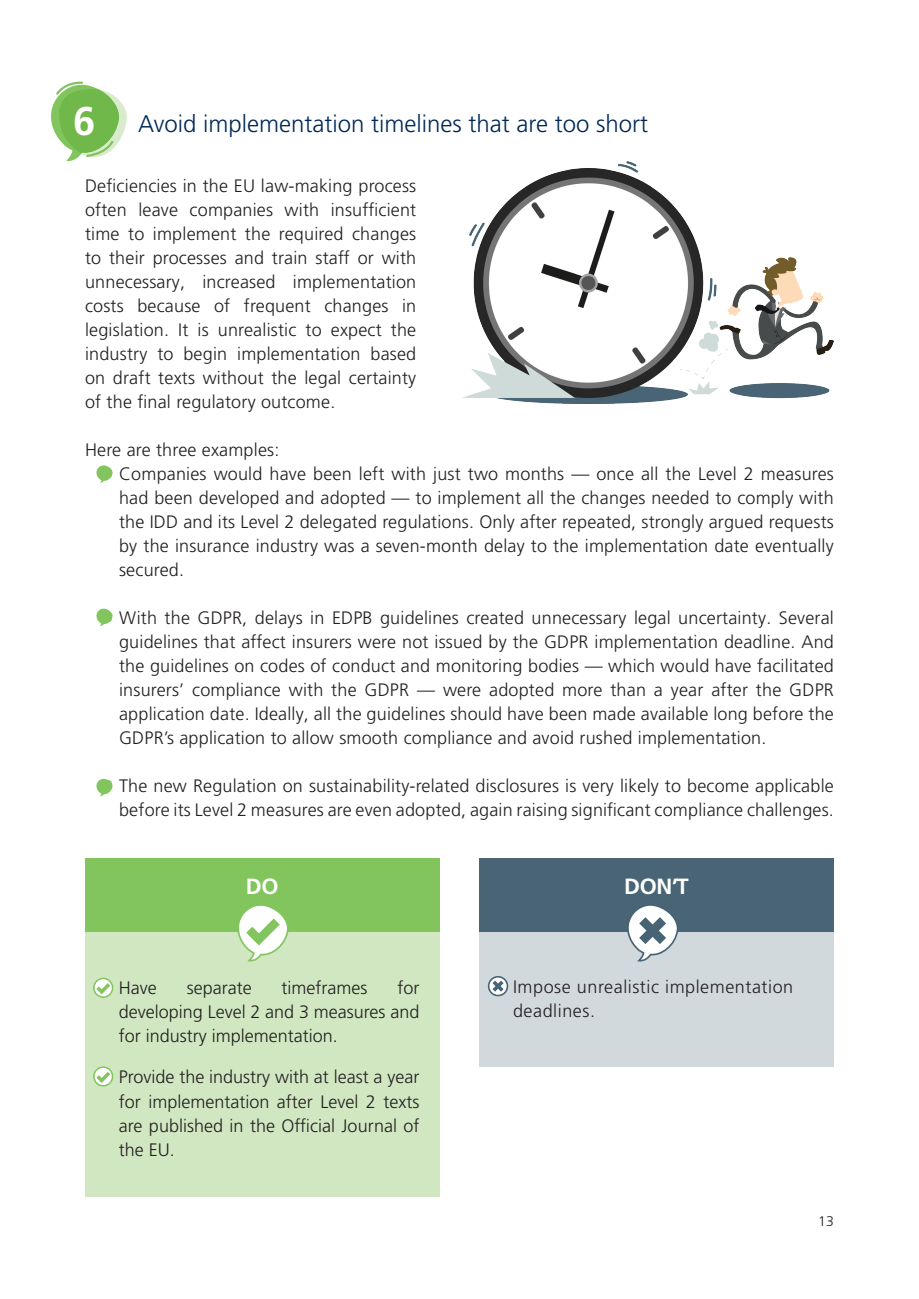
<style>
.page{position:relative;width:919px;height:1299px;background:#fff}
.page>*{position:absolute;margin:0;border:0;box-sizing:border-box;transform-origin:0 0}
.t1{font:700 40px "Frutiger LT Pro";color:#fff}
.t2{font:300 24px "Frutiger LT Pro";color:#002957}
.t3{font:700 22px "Frutiger LT Pro";color:#fff}
.t4{font:300 18px/24px "Frutiger LT Pro";letter-spacing:.01em;color:#231f20;text-align:justify}
.t5{font:300 18px/24px "Frutiger LT Pro";letter-spacing:.03em;color:#231f20}
.t6{font:300 14px "Frutiger LT Pro";color:#231f20}
.s1{color:#82c55c}
</style>
<div class="page">
<svg style="left:51px;top:81px;width:76px;height:81px"></svg>
<svg style="left:96px;top:465px;width:16px;height:18px"></svg>
<svg style="left:96px;top:608px;width:16px;height:18px"></svg>
<svg style="left:96px;top:778px;width:16px;height:18px"></svg>
<div style="left:85px;top:926px;width:354px;height:271px;background:#d1e7c2"></div>
<div style="left:85px;top:858px;width:354px;height:73px;background:#82c55c"></div>
<div style="left:479px;top:927px;width:354px;height:139px;background:#d2d9dd"></div>
<div style="left:479px;top:858px;width:354px;height:73px;background:#496575"></div>
<svg style="left:93px;top:977px;width:21px;height:20px"></svg>
<svg style="left:93px;top:1066px;width:21px;height:20px"></svg>
<svg style="left:235px;top:905px;width:55px;height:57px"></svg>
<svg style="left:624px;top:905px;width:55px;height:57px"></svg>
<svg style="left:487px;top:976px;width:22px;height:20px"></svg>
<img style="left:462px;top:161px;width:371px;height:242px">
<h1 class="t1" style="left:73px;top:97px;width:24px">6</h1>
<h2 class="t2" style="left:138px;top:109px;width:511px">Avoid implementation timelines that are too short</h2>
<p class="t4" style="left:85px;top:174px;width:333px">Deficiencies in the EU law-making process often leave companies with insufficient time to implement the required changes to their processes and train staff or with unnecessary, increased implementation costs because of frequent changes in legislation. It is unrealistic to expect the industry to begin implementation based on draft texts without the legal certainty of the final regulatory outcome.</p>
<p class="t4" style="left:85px;top:438px;width:196px">Here are three examples:</p>
<p class="t4" style="left:119px;top:462px;width:716px;text-indent:-17px"><span class="s1">•</span> Companies would have been left with just two months — once all the Level 2 measures had been developed and adopted — to implement all the changes needed to comply with the IDD and its Level 2 delegated regulations. Only after repeated, strongly argued requests by the insurance industry was a seven-month delay to the implementation date eventually secured.</p>
<p class="t4" style="left:119px;top:606px;width:716px;text-indent:-17px"><span class="s1">•</span> With the GDPR, delays in EDPB guidelines created unnecessary legal uncertainty. Several guidelines that affect insurers were not issued by the GDPR implementation deadline. And the guidelines on codes of conduct and monitoring bodies — which would have facilitated insurers’ compliance with the GDPR — were adopted more than a year after the GDPR application date. Ideally, all the guidelines should have been made available long before the GDPR’s application to allow smooth compliance and avoid rushed implementation.</p>
<p class="t4" style="left:102px;top:774px;width:733px;text-align:right"><span class="s1">•</span> The new Regulation on sustainability-related disclosures is very likely to become applicable before its Level 2 measures are even adopted, again raising significant compliance challenges.</p>
<p class="t3" style="left:246px;top:873px;width:34px">DO</p>
<p class="t3" style="left:624px;top:873px;width:66px">DON’T</p>
<p class="t4" style="left:102px;top:976px;width:57px"><span class="s1">•</span> Have</p>
<p class="t4" style="left:187px;top:976px;width:66px">separate</p>
<p class="t4" style="left:281px;top:976px;width:87px">timeframes</p>
<p class="t4" style="left:119px;top:976px;width:302px;text-indent:278px">for developing Level 2 and 3 measures and for industry implementation.</p>
<p class="t4" style="left:119px;top:1065px;width:302px;text-indent:-17px"><span class="s1">•</span> Provide the industry with at least a year for implementation after Level 2 texts are published in the Official Journal of the EU.</p>
<p class="t5" style="left:513px;top:975px;width:281px;text-indent:-17px"><span class="s1">•</span>Impose unrealistic implementation deadlines.</p>
<p class="t6" style="left:818px;top:1212px;width:17px">13</p>
</div>
